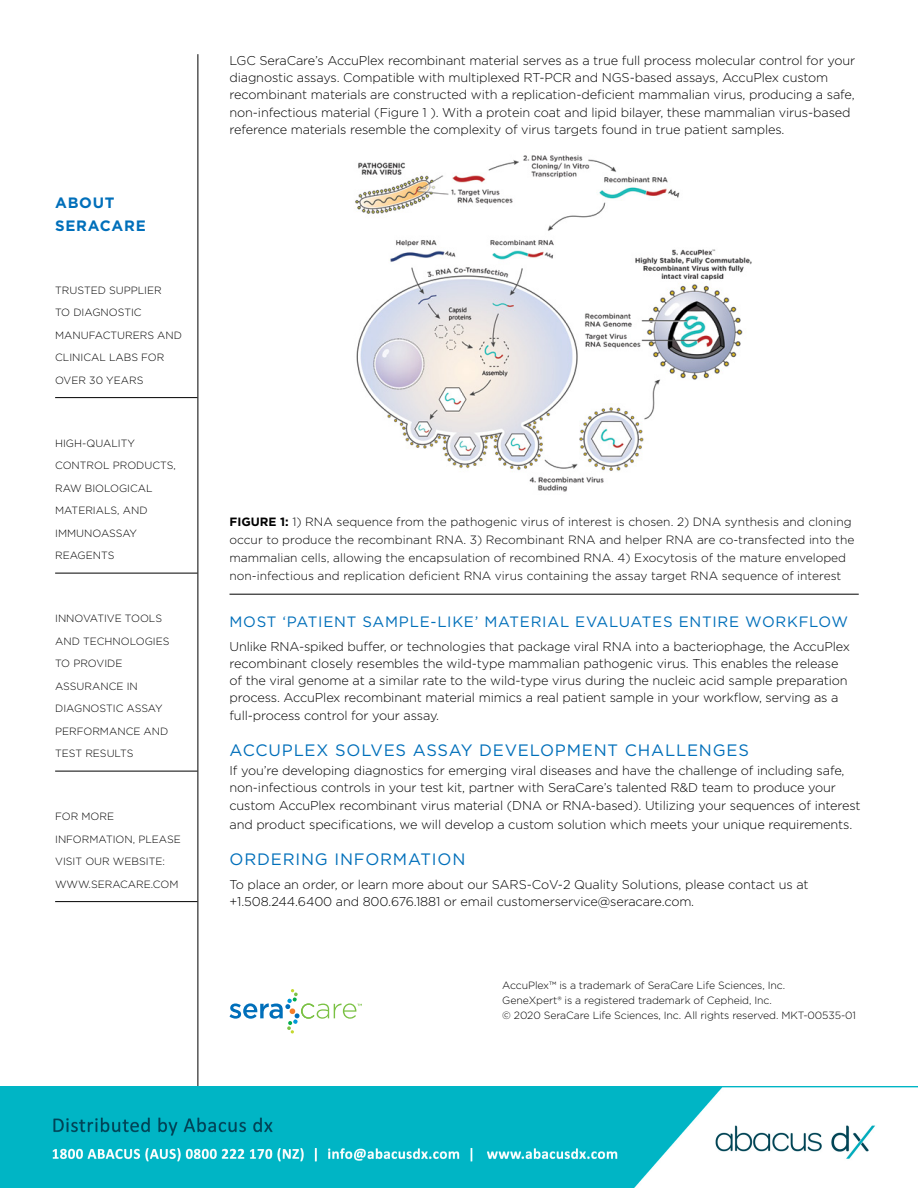
<style>
.page{position:relative;width:918px;height:1188px;background:#fff}
.page>*{position:absolute;margin:0;border:0;box-sizing:border-box;transform-origin:0 0}
.t1{font:16.5px "Gotham";letter-spacing:.05em;color:#006fba}
.t2{font:15px "Gotham";letter-spacing:.05em;color:#006fba}
.t3{font:700 15px/22.5px "Gotham";letter-spacing:.05em;color:#006fba}
.t4{font:300 12.75px/17.2px "Gotham";letter-spacing:-.01em;color:#000}
.t5{font:300 12px/18px "Gotham";color:#000}
.t6{font:300 10.5px/22.5px "Gotham";color:#000}
.s1{font-weight:700}
</style>
<div class="page">
<hr style="left:55px;top:397px;width:142px;height:1px;background:#000">
<hr style="left:55px;top:573px;width:142px;height:1px;background:#000">
<hr style="left:55px;top:771px;width:142px;height:1px;background:#000">
<hr style="left:55px;top:901px;width:142px;height:1px;background:#000">
<hr style="left:198px;top:54px;width:1px;height:1080px;background:#000">
<svg style="left:230px;top:989px;width:132px;height:45px"></svg>
<img style="left:355px;top:155px;width:397px;height:337px">
<hr style="left:230px;top:594px;width:629px;height:1px;background:#000">
<img style="left:0;top:1086px;width:918px;height:101px">
<p class="t3" style="left:55px;top:191px;width:92px">ABOUT<br>SERACARE</p>
<p class="t6" style="left:55px;top:279px;width:128px">TRUSTED SUPPLIER<br>TO DIAGNOSTIC<br>MANUFACTURERS AND<br>CLINICAL LABS FOR<br>OVER 30 YEARS</p>
<p class="t6" style="left:55px;top:432px;width:122px">HIGH-QUALITY<br>CONTROL PRODUCTS,<br>RAW BIOLOGICAL<br>MATERIALS, AND<br>IMMUNOASSAY<br>REAGENTS</p>
<p class="t6" style="left:55px;top:607px;width:116px">INNOVATIVE TOOLS<br>AND TECHNOLOGIES<br>TO PROVIDE<br>ASSURANCE IN<br>DIAGNOSTIC ASSAY<br>PERFORMANCE AND<br>TEST RESULTS</p>
<p class="t6" style="left:55px;top:805px;width:127px">FOR MORE<br>INFORMATION, PLEASE<br>VISIT OUR WEBSITE:<br>WWW.SERACARE.COM</p>
<p class="t4" style="left:230px;top:52px;width:627px">LGC SeraCare’s AccuPlex recombinant material serves as a true full process molecular control for your diagnostic assays. Compatible with multiplexed RT-PCR and NGS-based assays, AccuPlex custom recombinant materials are constructed with a replication-deficient mammalian virus, producing a safe, non-infectious material (Figure 1 ). With a protein coat and lipid bilayer, these mammalian virus-based reference materials resemble the complexity of virus targets found in true patient samples.</p>
<p class="t5" style="left:230px;top:513px;width:626px"><span class="s1">FIGURE 1:</span> 1) RNA sequence from the pathogenic virus of interest is chosen. 2) DNA synthesis and cloning occur to produce the recombinant RNA. 3) Recombinant RNA and helper RNA are co-transfected into the mammalian cells, allowing the encapsulation of recombined RNA. 4) Exocytosis of the mature enveloped non-infectious and replication deficient RNA virus containing the assay target RNA sequence of interest</p>
<p class="t2" style="left:230px;top:612px;width:620px">MOST ‘PATIENT SAMPLE-LIKE’ MATERIAL EVALUATES ENTIRE WORKFLOW</p>
<p class="t4" style="left:230px;top:637px;width:622px">Unlike RNA-spiked buffer, or technologies that package viral RNA into a bacteriophage, the AccuPlex recombinant closely resembles the wild-type mammalian pathogenic virus. This enables the release of the viral genome at a similar rate to the wild-type virus during the nucleic acid sample preparation process. AccuPlex recombinant material mimics a real patient sample in your workflow, serving as a full-process control for your assay.</p>
<p class="t1" style="left:230px;top:739px;width:521px">ACCUPLEX SOLVES ASSAY DEVELOPMENT CHALLENGES</p>
<p class="t4" style="left:230px;top:762px;width:633px">If you’re developing diagnostics for emerging viral diseases and have the challenge of including safe, non-infectious controls in your test kit, partner with SeraCare’s talented R&amp;D team to produce your custom AccuPlex recombinant virus material (DNA or RNA-based). Utilizing your sequences of interest</p>
<p class="t4" style="left:230px;top:816px;width:624px">and product specifications, we will develop a custom solution which meets your unique requirements.</p>
<p class="t1" style="left:230px;top:849px;width:237px">ORDERING INFORMATION</p>
<p class="t4" style="left:230px;top:876px;width:581px">To place an order, or learn more about our SARS-CoV-2 Quality Solutions, please contact us at +1.508.244.6400 and 800.676.1881 or email customerservice@seracare.com.</p>
<p class="t6" style="left:502px;top:978px;width:355px;line-height:15px">AccuPlex™ is a trademark of SeraCare Life Sciences, Inc.<br>GeneXpert® is a registered trademark of Cepheid, Inc.<br>© 2020 SeraCare Life Sciences, Inc. All rights reserved. MKT-00535-01</p>
</div>
